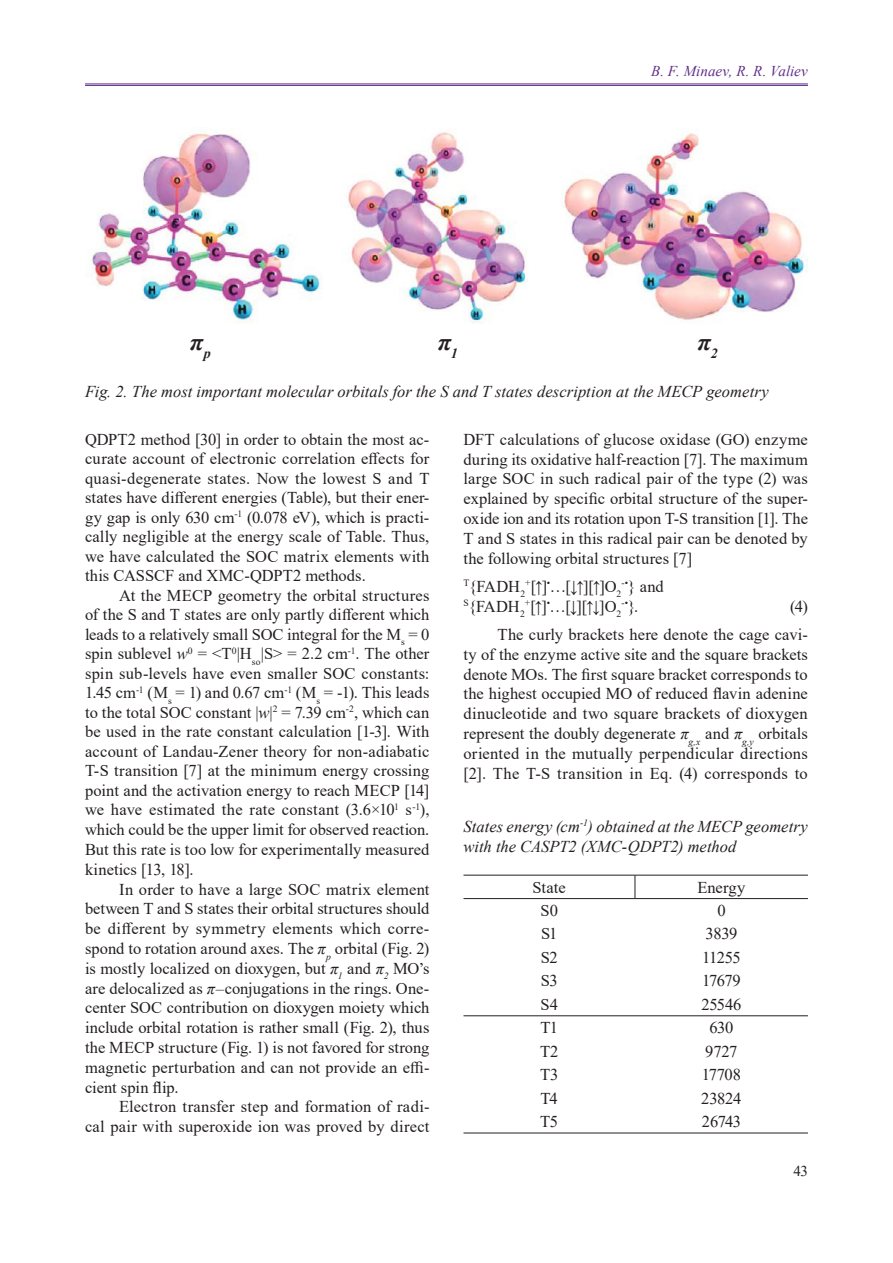
<style>
.page{position:relative;width:893px;height:1263px;background:#fff}
.page>*{position:absolute;margin:0;border:0;box-sizing:border-box;transform-origin:0 0}
.t1{font:italic 700 24px "Times New Roman";color:#241f1f}
.t2{font:16.5px/19.8px "Times New Roman";letter-spacing:.005em;color:#241f1f;text-align:justify}
.t3{font:italic 16.5px/19.8px "Times New Roman";color:#241f1f}
.t4{font:italic 15px "Times New Roman";color:#602f88}
.t5{font:15px "Times New Roman";color:#241f1f}
.t6{font:9.6px "Times New Roman";color:#241f1f}
.s1{font-style:italic}
.s2{font-size:16.5px}
</style>
<div class="page">
<hr style="left:85px;top:84px;width:723px;height:1px;background:#602f88">
<hr style="left:85px;top:85px;width:723px;height:1px;background:#602f88">
<img style="left:347px;top:131px;width:180px;height:193px">
<img style="left:562px;top:133px;width:246px;height:187px">
<img style="left:87px;top:130px;width:235px;height:193px">
<hr style="left:463px;top:875px;width:172px;height:1px;background:#241f1f">
<hr style="left:635px;top:875px;width:173px;height:1px;background:#241f1f">
<svg style="left:635px;top:875px;width:1px;height:23px"></svg>
<hr style="left:463px;top:898px;width:172px;height:1px;background:#241f1f">
<hr style="left:635px;top:898px;width:173px;height:1px;background:#241f1f">
<hr style="left:463px;top:1133px;width:172px;height:1px;background:#241f1f">
<hr style="left:635px;top:1133px;width:173px;height:1px;background:#241f1f">
<hr style="left:463px;top:1015px;width:172px;height:1px;background:#241f1f">
<hr style="left:635px;top:1015px;width:173px;height:1px;background:#241f1f">
<p class="t4" style="left:651px;top:61px;width:158px">B. F. Minaev, R. R. Valiev</p>
<h1 class="t1" style="left:190px;top:325px;width:22px">π<sub>p</sub></h1>
<h1 class="t1" style="left:438px;top:325px;width:21px">π<sub>1</sub></h1>
<h1 class="t1" style="left:698px;top:325px;width:21px">π<sub>2</sub></h1>
<p class="t3" style="left:85px;top:381px;width:685px">Fig. 2. The most important molecular orbitals for the S and T states description at the MECP geometry</p>
<p class="t2" style="left:85px;top:429px;width:346px">QDPT2 method [30] in order to obtain the most ac&shy;curate account of electronic correlation effects for quasi-degenerate states. Now the lowest S and T states have different energies (Table), but their ener&shy;gy gap is only 630 cm<sup>-1</sup> (0.078 eV), which is practi&shy;cally negligible at the energy scale of Table. Thus, we have calculated the SOC matrix elements with this CASSCF and XMC-QDPT2 methods.</p>
<p class="t2" style="left:85px;top:585px;width:346px;text-indent:34px">At the MECP geometry the orbital structures of the S and T states are only partly different which leads to a relatively small SOC integral for the M<sub>s</sub> = 0 spin sublevel <span class="s1">w</span><sup>0</sup> = &lt;T<sup>0</sup>|H<sub>so</sub>|S&gt; = 2.2 cm<sup>‑1</sup>. The other spin sub-levels have even smaller SOC constants:<br>1.45 cm<sup>-1</sup> (M<sub>s</sub> = 1) and 0.67 cm<sup>-1</sup> (M<sub>s</sub> = - 1). This leads to the total SOC constant |<span class="s1">w</span>|<sup>2</sup> = 7.39 cm<sup>-2</sup>, which can be used in the rate constant calculation [1-3]. With account of Landau-Zener theory for non-adiabatic T-S transition [7] at the minimum energy crossing point and the activation energy to reach MECP [14] we have estimated the rate constant (3.6×10<sup>1</sup> s<sup>-1</sup>), which could be the upper limit for observed reaction.<br>But this rate is too low for experimentally measured kinetics [13, 18].</p>
<p class="t2" style="left:85px;top:879px;width:346px;text-indent:34px">In order to have a large SOC matrix element between T and S states their orbital structures should be different by symmetry elements which corre&shy;spond to rotation around axes. The <span class="s1">π</span><sub>p</sub> orbital (Fig. 2) is mostly localized on dioxygen, but <span class="s1">π</span><sub>1</sub> and <span class="s1">π</span><sub>2</sub> MO’s are delocalized as <span class="s1">π</span>–conjugations in the rings. One&shy;center SOC contribution on dioxygen moiety which include orbital rotation is rather small (Fig. 2), thus the MECP structure (Fig. 1) is not favored for strong magnetic perturbation and can not provide an effi&shy;cient spin flip.</p>
<p class="t2" style="left:85px;top:1096px;width:346px;text-align:right">Electron transfer step and formation of radi-<br>cal pair with superoxide ion was proved by direct</p>
<p class="t2" style="left:463px;top:429px;width:346px">DFT calculations of glucose oxidase (GO) enzyme during its oxidative half-reaction [7]. The maximum large SOC in such radical pair of the type (2) was explained by specific orbital structure of the super&shy;oxide ion and its rotation upon T-S transition [1]. The T and S states in this radical pair can be denoted by the following orbital structures [7]</p>
<p class="t2" style="left:463px;top:576px;width:202px"><sup>T</sup>{FADH<sub>2</sub><sup>+</sup>[↑]<sup>•</sup>…[↓↑][↑]O<sub>2</sub><sup>-•</sup>} and<br><sup>S</sup>{FADH<sub>2</sub><sup>+</sup>[↑]<sup>•</sup>…[↓][↑↓]O<sub>2</sub></p>
<p class="t2" style="left:497px;top:591px;width:312px;line-height:28.3px;text-align:right">(4)<br>The curly brackets here denote the cage cavi-</p>
<p class="t2" style="left:463px;top:644px;width:346px">ty of the enzyme active site and the square brackets denote MOs. The first square bracket corresponds to the highest occupied MO of reduced flavin adenine dinucleotide and two square brackets of dioxygen represent the doubly degenerate <span class="s1">π</span><sub>g,x</sub> and <span class="s1">π</span><sub>g,y</sub> orbitals oriented in the mutually perpendicular directions [2]. The T-S transition in Eq. (4) corresponds to</p>
<p class="t6" style="left:621px;top:596px;width:18px">-•<span class="s2">}.</span></p>
<p class="t3" style="left:463px;top:816px;width:346px">States energy (cm<sup>-1</sup>) obtained at the MECP geometry with the CASPT2 (XMC-QDPT2) method</p>
<p class="t2" style="left:533px;top:877px;width:35px">State</p>
<p class="t2" style="left:697px;top:877px;width:50px">Energy</p>
<p class="t2" style="left:541px;top:900px;width:19px">S0</p>
<p class="t2" style="left:717px;top:900px;width:10px">0</p>
<p class="t2" style="left:541px;top:923px;width:18px">S1</p>
<p class="t2" style="left:706px;top:923px;width:33px">3839</p>
<p class="t2" style="left:541px;top:947px;width:19px">S2</p>
<p class="t2" style="left:702px;top:947px;width:40px">11255</p>
<p class="t2" style="left:541px;top:970px;width:19px">S3</p>
<p class="t2" style="left:702px;top:970px;width:40px">17679</p>
<p class="t2" style="left:540px;top:994px;width:19px">S4</p>
<p class="t2" style="left:701px;top:994px;width:42px">25546</p>
<p class="t2" style="left:540px;top:1017px;width:19px">T1</p>
<p class="t2" style="left:709px;top:1017px;width:26px">630</p>
<p class="t2" style="left:540px;top:1041px;width:20px">T2</p>
<p class="t2" style="left:705px;top:1041px;width:34px">9727</p>
<p class="t2" style="left:540px;top:1064px;width:20px">T3</p>
<p class="t2" style="left:702px;top:1064px;width:41px">17708</p>
<p class="t2" style="left:541px;top:1088px;width:19px">T4</p>
<p class="t2" style="left:701px;top:1088px;width:42px">23824</p>
<p class="t2" style="left:540px;top:1111px;width:19px">T5</p>
<p class="t2" style="left:702px;top:1111px;width:41px">26743</p>
<p class="t5" style="left:793px;top:1160px;width:16px">43</p>
</div>
